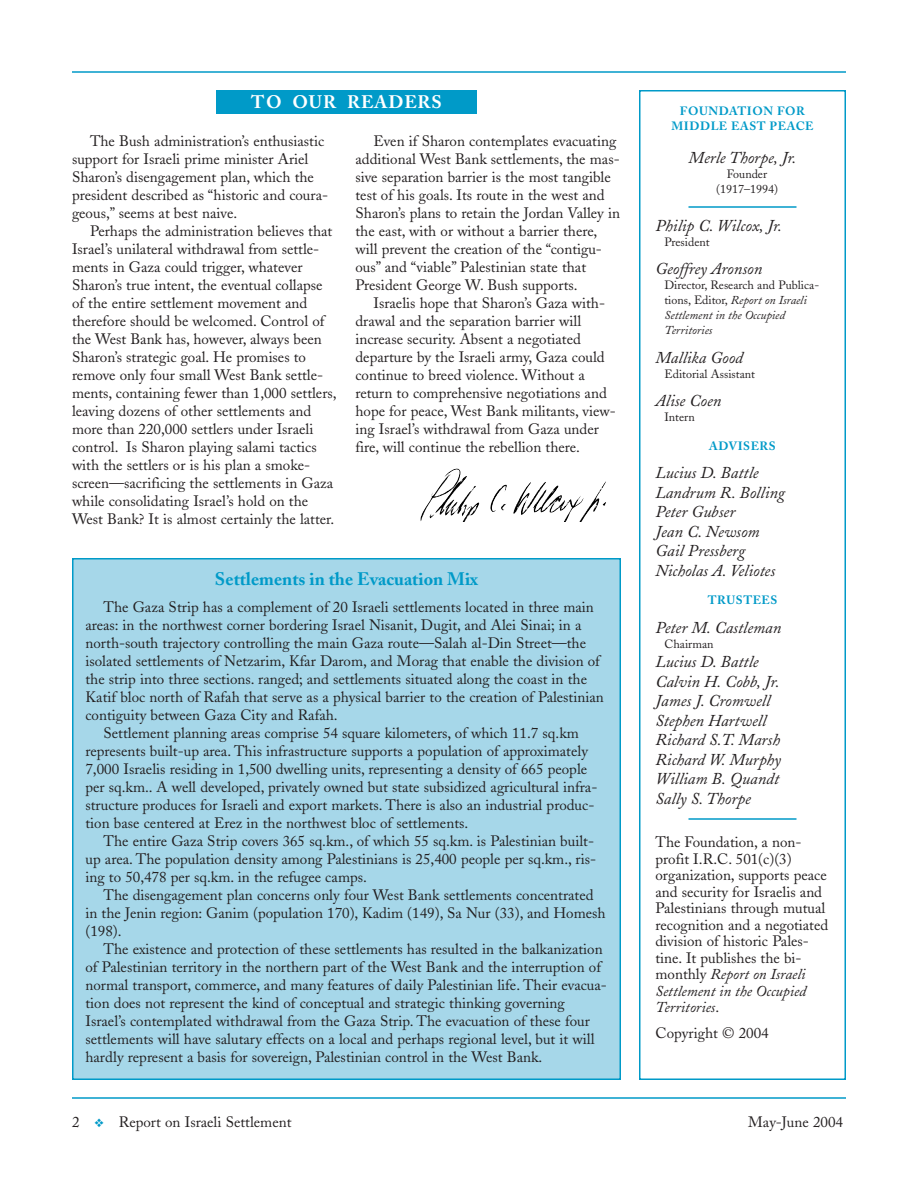
<style>
.page{position:relative;width:918px;height:1188px;background:#fff}
.page>*{position:absolute;margin:0;border:0;box-sizing:border-box;transform-origin:0 0}
.t1{font:700 18px "Adobe Caslon";color:#009ac8}
.t2{font:700 18px "Adobe Caslon";letter-spacing:.05em;color:#fff}
.t3{font:italic 16.5px/19.5px "Adobe Caslon";color:#231f20}
.t4{font:15px/18px "Adobe Caslon";color:#231f20}
.t5{font:italic 12px/15px "Adobe Caslon";color:#231f20}
.t6{font:12px/15px "Adobe Caslon";color:#231f20;text-align:center}
.t7{font:700 12px/15px "Adobe Caslon";letter-spacing:.05em;color:#009ac8;text-align:center}
.s1{font-style:normal}
.s2{font-style:italic}
.s3{color:#009ac8}
</style>
<div class="page">
<hr style="left:72px;top:71px;width:774px;height:2px;background:#009ac8">
<hr style="left:72px;top:1097px;width:774px;height:2px;background:#009ac8">
<div style="left:639px;top:90px;width:207px;height:990px;border:2px solid #009ac8"></div>
<hr style="left:688px;top:206px;width:108px;height:2px;background:#009ac8">
<hr style="left:688px;top:818px;width:108px;height:2px;background:#009ac8">
<div style="left:216px;top:90px;width:261px;height:24px;background:#009ac8"></div>
<img style="left:420px;top:468px;width:186px;height:54px">
<div style="left:73px;top:559px;width:547px;height:520px;background:#a6d7e9"></div>
<div style="left:72px;top:558px;width:549px;height:522px;border:2px solid #009ac8"></div>
<p class="t2" style="left:251px;top:95px;width:192px">TO OUR READERS</p>
<p class="t4" style="left:72px;top:134px;width:258px;text-indent:18px">The Bush administration’s enthusiastic support for Israeli prime minister Ariel Sharon’s disengagement plan, which the president described as “historic and coura&shy;geous,” seems at best naive.</p>
<p class="t4" style="left:72px;top:224px;width:266px;text-indent:18px">Perhaps the administration believes that Israel’s unilateral withdrawal from settle&shy;ments in Gaza could trigger, whatever Sharon’s true intent, the eventual collapse of the entire settlement movement and therefore should be welcomed. Control of the West Bank has, however, always been Sharon’s strategic goal. He promises to remove only four small West Bank settle&shy;ments, containing fewer than 1,000 settlers, leaving dozens of other settlements and more than 220,000 settlers under Israeli control. Is Sharon playing salami tactics with the settlers or is his plan a smoke&shy;screen—sacrificing the settlements in Gaza while consolidating Israel’s hold on the West Bank? It is almost certainly the latter.</p>
<p class="t4" style="left:355px;top:134px;width:266px;text-indent:18px">Even if Sharon contemplates evacuating additional West Bank settlements, the mas&shy;sive separation barrier is the most tangible test of his goals. Its route in the west and Sharon’s plans to retain the Jordan Valley in the east, with or without a barrier there, will prevent the creation of the “contigu&shy;ous” and “viable” Palestinian state that President George W. Bush supports.</p>
<p class="t4" style="left:355px;top:296px;width:262px;text-indent:18px">Israelis hope that Sharon’s Gaza with&shy;drawal and the separation barrier will increase security. Absent a negotiated departure by the Israeli army, Gaza could continue to breed violence. Without a return to comprehensive negotiations and hope for peace, West Bank militants, view&shy;ing Israel’s withdrawal from Gaza under fire, will continue the rebellion there.</p>
<p class="t1" style="left:215px;top:572px;width:265px">Settlements in the Evacuation Mix</p>
<p class="t4" style="left:104px;top:600px;width:492px">The Gaza Strip has a complement of 20 Israeli settlements located in three main</p>
<p class="t4" style="left:86px;top:618px;width:497px">areas: in the northwest corner bordering Israel Nisanit, Dugit, and Alei Sinai; in a</p>
<p class="t4" style="left:86px;top:636px;width:502px">north-south trajectory controlling the main Gaza route—Salah al-Din Street—the</p>
<p class="t4" style="left:86px;top:654px;width:516px">isolated settlements of Netzarim, Kfar Darom, and Morag that enable the division of</p>
<p class="t4" style="left:86px;top:672px;width:503px">the strip into three sections. ranged; and settlements situated along the coast in the</p>
<p class="t4" style="left:86px;top:690px;width:520px">Katif bloc north of Rafah that serve as a physical barrier to the creation of Palestinian</p>
<p class="t4" style="left:86px;top:708px;width:254px">contiguity between Gaza City and Rafah.</p>
<p class="t4" style="left:104px;top:726px;width:477px">Settlement planning areas comprise 54 square kilometers, of which 11.7 sq.km</p>
<p class="t4" style="left:86px;top:744px;width:504px">represents built-up area. This infrastructure supports a population of approximately</p>
<p class="t4" style="left:86px;top:762px;width:503px">7,000 Israelis residing in 1,500 dwelling units, representing a density of 665 people</p>
<p class="t4" style="left:86px;top:780px;width:513px">per sq.km.. A well developed, privately owned but state subsidized agricultural infra-</p>
<p class="t4" style="left:86px;top:798px;width:510px">structure produces for Israeli and export markets. There is also an industrial produc-</p>
<p class="t4" style="left:86px;top:816px;width:384px">tion base centered at Erez in the northwest bloc of settlements.</p>
<p class="t4" style="left:104px;top:834px;width:492px">The entire Gaza Strip covers 365 sq.km., of which 55 sq.km. is Palestinian built-</p>
<p class="t4" style="left:86px;top:852px;width:512px">up area. The population density among Palestinians is 25,400 people per sq.km., ris-</p>
<p class="t4" style="left:86px;top:870px;width:283px">ing to 50,478 per sq.km. in the refugee camps.</p>
<p class="t4" style="left:104px;top:888px;width:492px">The disengagement plan concerns only four West Bank settlements concentrated</p>
<p class="t4" style="left:86px;top:906px;width:522px">in the Jenin region: Ganim (population 170), Kadim (149), Sa Nur (33), and Homesh</p>
<p class="t4" style="left:86px;top:924px;width:38px">(198).</p>
<p class="t4" style="left:104px;top:942px;width:501px">The existence and protection of these settlements has resulted in the balkanization</p>
<p class="t4" style="left:86px;top:960px;width:517px">of Palestinian territory in the northern part of the West Bank and the interruption of</p>
<p class="t4" style="left:86px;top:978px;width:523px">normal transport, commerce, and many features of daily Palestinian life. Their evacua-</p>
<p class="t4" style="left:86px;top:996px;width:481px">tion does not represent the kind of conceptual and strategic thinking governing</p>
<p class="t4" style="left:86px;top:1014px;width:506px">Israel’s contemplated withdrawal from the Gaza Strip. The evacuation of these four</p>
<p class="t4" style="left:86px;top:1032px;width:511px">settlements will have salutary effects on a local and perhaps regional level, but it will</p>
<p class="t4" style="left:86px;top:1050px;width:458px">hardly represent a basis for sovereign, Palestinian control in the West Bank.</p>
<p class="t7" style="left:671px;top:105px;width:144px">FOUNDATION FOR<br>MIDDLE EAST PEACE</p>
<p class="t3" style="left:689px;top:150px;width:109px">Merle Thorpe, Jr.</p>
<p class="t6" style="left:716px;top:168px;width:63px">Founder (1917–1994)</p>
<p class="t3" style="left:656px;top:217px;width:128px">Philip C. Wilcox, Jr.</p>
<p class="t6" style="left:664px;top:236px;width:47px">President</p>
<p class="t3" style="left:656px;top:261px;width:108px">Geoffrey Aronson</p>
<p class="t5" style="left:664px;top:279px;width:156px"><span class="s1">Director, Research and Publica&shy;tions, Editor,</span> Report on Israeli<br>Settlement in the Occupied<br>Territories</p>
<p class="t3" style="left:656px;top:349px;width:89px">Mallika Good</p>
<p class="t6" style="left:664px;top:368px;width:92px">Editorial Assistant</p>
<p class="t3" style="left:656px;top:393px;width:67px">Alise Coen</p>
<p class="t6" style="left:664px;top:411px;width:32px">Intern</p>
<p class="t7" style="left:709px;top:440px;width:68px">ADVISERS</p>
<p class="t3" style="left:656px;top:465px;width:131px">Lucius D. Battle<br>Landrum R. Bolling<br>Peter Gubser<br>Jean C. Newsom<br>Gail Pressberg<br>Nicholas A. Veliotes</p>
<p class="t7" style="left:708px;top:594px;width:71px">TRUSTEES</p>
<p class="t3" style="left:656px;top:619px;width:127px">Peter M. Castleman</p>
<p class="t6" style="left:664px;top:638px;width:51px">Chairman</p>
<p class="t3" style="left:656px;top:654px;width:127px">Lucius D. Battle<br>Calvin H. Cobb, Jr.<br>James J. Cromwell<br>Stephen Hartwell<br>Richard S.T. Marsh<br>Richard W. Murphy<br>William B. Quandt<br>Sally S. Thorpe</p>
<p class="t4" style="left:656px;top:836px;width:174px;line-height:16.5px">The Foundation, a non&shy;profit I.R.C. 501(c)(3) organization, supports peace and security for Israelis and<br>Palestinians through mutual recognition and a negotiated division of historic Pales&shy;tine. It publishes the bi&shy;monthly <span class="s2">Report on Israeli<br>Settlement in the Occupied<br>Territories</span>.</p>
<p class="t4" style="left:656px;top:1026px;width:115px">Copyright © 2004</p>
<p class="t4" style="left:72px;top:1115px;width:221px">2 <span class="s3">❖</span> Report on Israeli Settlement</p>
<p class="t4" style="left:748px;top:1115px;width:96px">May-June 2004</p>
</div>
